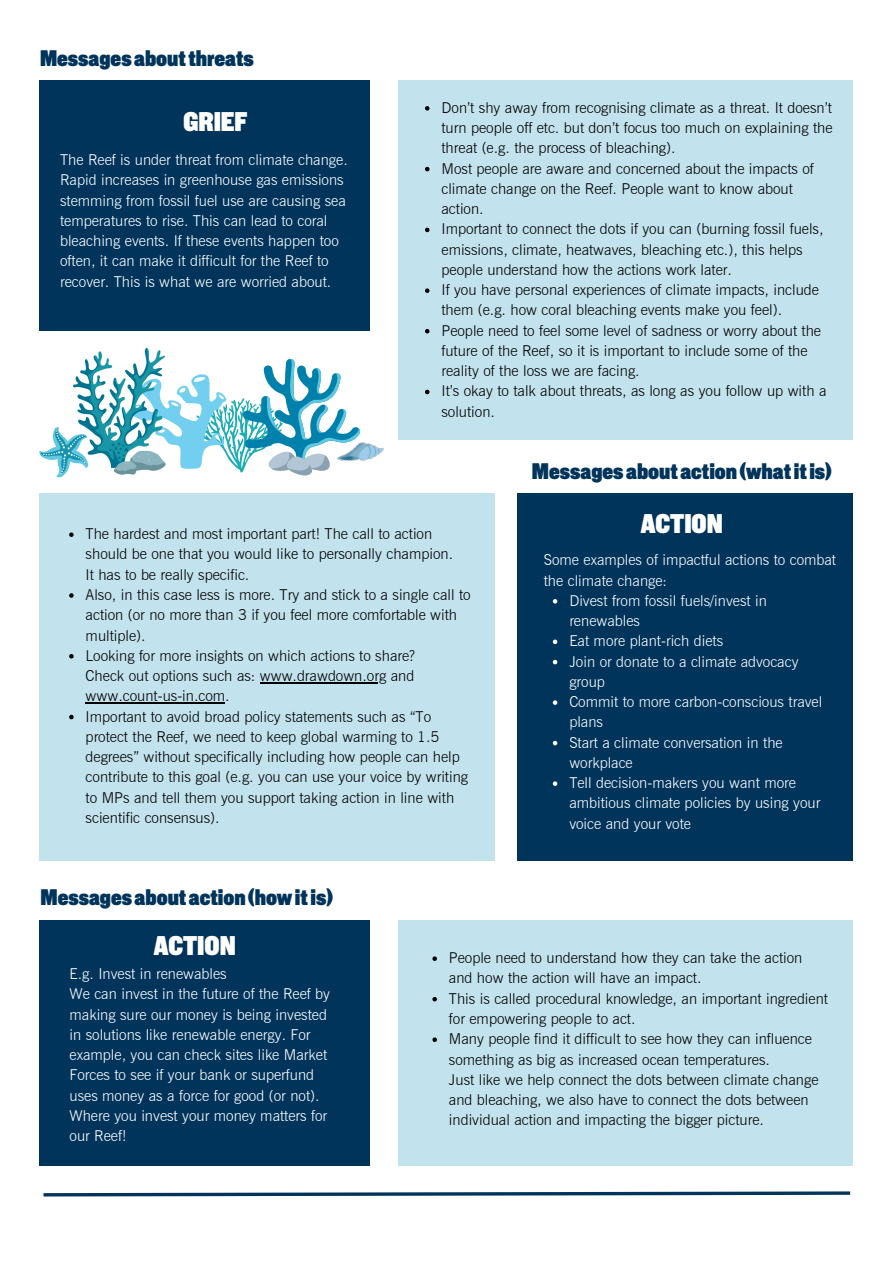
<style>
.page{position:relative;width:894px;height:1264px;background:#fff}
.page>*{position:absolute;margin:0;border:0;box-sizing:border-box;transform-origin:0 0}
.t1{font:27px "New Grotesk Square SIX";color:#fff}
.t2{font:22.5px "New Grotesk Square SIX";color:#00345b}
.t3{font:300 15px/20.2px "News Gothic BT";color:#000}
.t4{font:300 15px/20.2px "News Gothic BT";color:#fff}
</style>
<div class="page">
<div style="left:398px;top:920px;width:454px;height:245px;background:#c2e2ed"></div>
<svg style="left:43px;top:1191px;width:808px;height:6px"></svg>
<div style="left:39px;top:81px;width:330px;height:250px;background:#00345b"></div>
<div style="left:398px;top:81px;width:454px;height:359px;background:#c2e2ed"></div>
<svg style="left:425px;top:106px;width:4px;height:5px"></svg>
<svg style="left:425px;top:167px;width:4px;height:4px"></svg>
<svg style="left:425px;top:228px;width:4px;height:4px"></svg>
<svg style="left:425px;top:288px;width:4px;height:5px"></svg>
<svg style="left:425px;top:329px;width:4px;height:4px"></svg>
<svg style="left:425px;top:390px;width:4px;height:4px"></svg>
<div style="left:517px;top:493px;width:335px;height:367px;background:#00345b"></div>
<div style="left:39px;top:493px;width:455px;height:367px;background:#c2e2ed"></div>
<img style="left:73px;top:348px;width:92px;height:120px">
<div style="left:39px;top:919px;width:330px;height:246px;background:#00345b"></div>
<svg style="left:39px;top:417px;width:59px;height:61px"></svg>
<img style="left:360px;top:442px;width:24px;height:19px">
<svg style="left:552px;top:599px;width:5px;height:4px"></svg>
<svg style="left:552px;top:639px;width:5px;height:5px"></svg>
<svg style="left:552px;top:660px;width:5px;height:4px"></svg>
<svg style="left:552px;top:700px;width:5px;height:5px"></svg>
<svg style="left:552px;top:741px;width:5px;height:4px"></svg>
<svg style="left:552px;top:781px;width:5px;height:5px"></svg>
<svg style="left:69px;top:532px;width:5px;height:5px"></svg>
<svg style="left:69px;top:593px;width:5px;height:4px"></svg>
<svg style="left:69px;top:654px;width:5px;height:4px"></svg>
<hr style="left:260px;top:682px;width:126px;height:1px;background:#000">
<hr style="left:86px;top:702px;width:139px;height:1px;background:#000">
<svg style="left:69px;top:714px;width:5px;height:5px"></svg>
<svg style="left:432px;top:956px;width:5px;height:4px"></svg>
<svg style="left:432px;top:997px;width:5px;height:4px"></svg>
<svg style="left:432px;top:1037px;width:5px;height:4px"></svg>
<svg style="left:113px;top:359px;width:247px;height:117px"></svg>
<p class="t2" style="left:40px;top:45px;width:215px">Messagesaboutthreats</p>
<p class="t1" style="left:183px;top:106px;width:65px">GRIEF</p>
<p class="t4" style="left:60px;top:150px;width:289px">The Reef is under threat from climate change.<br>Rapid increases in greenhouse gas emissions stemming from fossil fuel use are causing sea temperatures to rise. This can lead to coral bleaching events. If these events happen too often, it can make it difficult for the Reef to recover. This is what we are worried about.</p>
<h2 class="t3" style="left:441px;top:97px;width:392px;text-align:justify">Don’t shy away from recognising climate as a threat. It doesn’t turn people off etc. but don’t focus too much on explaining the threat (e.g. the process of bleaching).</h2>
<h1 class="t3" style="left:441px;top:158px;width:373px">Most people are aware and concerned about the impacts of climate change on the Reef. People want to know about action.</h1>
<p class="t3" style="left:441px;top:219px;width:383px">Important to connect the dots if you can (burning fossil fuels, emissions, climate, heatwaves, bleaching etc.), this helps people understand how the actions work later.</p>
<p class="t3" style="left:441px;top:279px;width:379px">If you have personal experiences of climate impacts, include them (e.g. how coral bleaching events make you feel).</p>
<p class="t3" style="left:441px;top:320px;width:381px">People need to feel some level of sadness or worry about the future of the Reef, so it is important to include some of the reality of the loss we are facing.</p>
<p class="t3" style="left:441px;top:381px;width:386px">It’s okay to talk about threats, as long as you follow up with a solution.</p>
<p class="t3" style="left:86px;top:523px;width:348px">The hardest and most important part! The call to action</p>
<p class="t2" style="left:532px;top:458px;width:301px">Messagesaboutaction(whatitis)</p>
<p class="t1" style="left:640px;top:507px;width:83px">ACTION</p>
<p class="t3" style="left:86px;top:544px;width:369px">should be one that you would like to personally champion.<br>It has to be really specific.</p>
<h1 class="t3" style="left:86px;top:584px;width:386px">Also, in this case less is more. Try and stick to a single call to action (or no more than 3 if you feel more comfortable with multiple).</h1>
<p class="t3" style="left:86px;top:645px;width:331px">Looking for more insights on which actions to share?<br>Check out options such as: www.drawdown.org and</p>
<p class="t3" style="left:86px;top:685px;width:375px">www.count-us-in.com.<br>Important to avoid broad policy statements such as “To protect the Reef, we need to keep global warming to 1.5 degrees” without specifically including how people can help</p>
<p class="t3" style="left:86px;top:766px;width:384px">contribute to this goal (e.g. you can use your voice by writing to MPs and tell them you support taking action in line with scientific consensus).</p>
<p class="t2" style="left:40px;top:883px;width:294px">Messagesaboutaction(howitis)</p>
<p class="t4" style="left:543px;top:549px;width:294px">Some examples of impactful actions to combat the climate change:</p>
<p class="t4" style="left:569px;top:590px;width:199px">Divest from fossil fuels/invest in renewables</p>
<p class="t4" style="left:569px;top:630px;width:155px">Eat more plant-rich diets</p>
<p class="t4" style="left:569px;top:651px;width:230px">Join or donate to a climate advocacy group</p>
<h2 class="t4" style="left:569px;top:691px;width:254px">Commit to more carbon-conscious travel plans</h2>
<p class="t4" style="left:569px;top:732px;width:215px">Start a climate conversation in the workplace</p>
<p class="t4" style="left:569px;top:772px;width:252px">Tell decision-makers you want more ambitious climate policies by using your voice and your vote</p>
<h1 class="t1" style="left:154px;top:929px;width:83px">ACTION</h1>
<p class="t4" style="left:69px;top:963px;width:159px">E.g. Invest in renewables</p>
<h2 class="t4" style="left:69px;top:983px;width:262px">We can invest in the future of the Reef by making sure our money is being invested in solutions like renewable energy. For example, you can check sites like Market Forces to see if your bank or superfund uses money as a force for good (or not).<br>Where you invest your money matters for our Reef!</h2>
<p class="t3" style="left:449px;top:947px;width:355px">People need to understand how they can take the action and how the action will have an impact.</p>
<p class="t3" style="left:449px;top:988px;width:380px">This is called procedural knowledge, an important ingredient for empowering people to act.</p>
<p class="t3" style="left:449px;top:1028px;width:371px">Many people find it difficult to see how they can influence something as big as increased ocean temperatures.<br>Just like we help connect the dots between climate change and bleaching, we also have to connect the dots between individual action and impacting the bigger picture.</p>
</div>
